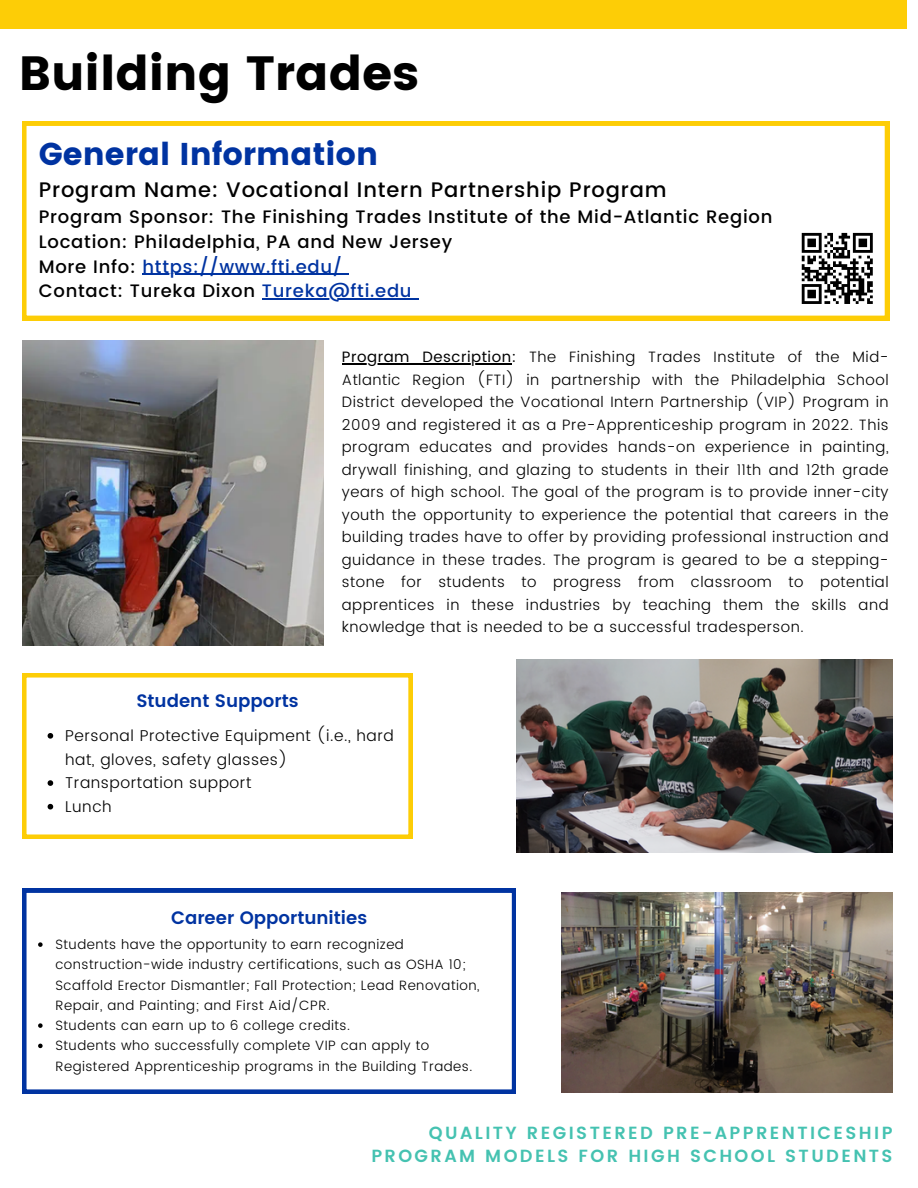
<style>
.page{position:relative;width:918px;height:1188px;background:#fff}
.page>*{position:absolute;margin:0;border:0;box-sizing:border-box;transform-origin:0 0}
.t1{font:48px "Poppins";color:#000}
.t2{font:31.5px "Poppins";color:#0033a1}
.t3{font:500 21px "Poppins";letter-spacing:.04em;color:#000}
.t4{font:500 18px/24.8px "Poppins";letter-spacing:.04em;color:#000}
.t5{font:600 18px "Poppins";color:#0033a1}
.t6{font:600 17.55px/23.7px "Poppins";letter-spacing:.135em;color:#45c2b1;text-align:right}
.t7{font:300 15.6px/23.7px "Poppins";letter-spacing:.035em;color:#000}
.t8{font:300 15px/22.5px "Poppins";letter-spacing:.035em;color:#000;text-align:justify}
.t9{font:300 13.5px/20.2px "Poppins";letter-spacing:.035em;color:#000}
.s1{color:#0033a1}
.s2{font-weight:400}
</style>
<div class="page">
<div style="left:0;top:0;width:907px;height:29px;background:#fdcd06"></div>
<svg style="left:22px;top:121px;width:867px;height:199px"></svg>
<svg style="left:22px;top:673px;width:390px;height:166px"></svg>
<svg style="left:48px;top:733px;width:5px;height:6px"></svg>
<svg style="left:48px;top:780px;width:5px;height:6px"></svg>
<svg style="left:48px;top:804px;width:5px;height:6px"></svg>
<img style="left:22px;top:340px;width:302px;height:305px">
<svg style="left:22px;top:888px;width:494px;height:206px"></svg>
<svg style="left:38px;top:942px;width:5px;height:5px"></svg>
<svg style="left:38px;top:1023px;width:5px;height:5px"></svg>
<svg style="left:38px;top:1044px;width:5px;height:4px"></svg>
<img style="left:562px;top:893px;width:330px;height:200px">
<img style="left:516px;top:659px;width:376px;height:194px">
<hr style="left:342px;top:363px;width:170px;height:2px;background:#000">
<hr style="left:143px;top:274px;width:200px;height:1px;background:#0033a1">
<hr style="left:262px;top:299px;width:150px;height:1px;background:#0033a1">
<div style="left:796px;top:227px;width:82px;height:83px;background:#fff"></div>
<svg style="left:802px;top:233px;width:71px;height:71px"></svg>
<p class="t1" style="left:19px;top:46px;width:402px">Building Trades</p>
<p class="t2" style="left:39px;top:135px;width:341px">General Information</p>
<p class="t3" style="left:39px;top:178px;width:629px">Program Name: Vocational Intern Partnership Program</p>
<p class="t4" style="left:39px;top:205px;width:735px">Program Sponsor: The Finishing Trades Institute of the Mid-Atlantic Region<br>Location: Philadelphia, PA and New Jersey<br>More Info: <span class="s1">https://www.fti.edu/</span></p>
<p class="t4" style="left:39px;top:279px;width:374px">Contact: Tureka Dixon <span class="s1">Tureka@fti.edu</span></p>
<h4 class="t8" style="left:342px;top:346px;width:548px"><span class="s2">Program Description:</span> The Finishing Trades Institute of the Mid-Atlantic Region (FTI) in partnership with the Philadelphia School District developed the Vocational Intern Partnership (VIP) Program in 2009 and registered it as a Pre-Apprenticeship program in 2022. This program educates and provides hands-on experience in painting, drywall finishing, and glazing to students in their 11th and 12th grade years of high school. The goal of the program is to provide inner-city youth the opportunity to experience the potential that careers in the building trades have to offer by providing professional instruction and guidance in these trades. The program is geared to be a stepping&shy;stone for students to progress from classroom to potential apprentices in these industries by teaching them the skills and knowledge that is needed to be a successful tradesperson.</h4>
<h1 class="t5" style="left:136px;top:690px;width:164px">Student Supports</h1>
<h2 class="t7" style="left:65px;top:724px;width:330px">Personal Protective Equipment (i.e., hard hat, gloves, safety glasses)</h2>
<h4 class="t7" style="left:65px;top:771px;width:188px">Transportation support</h4>
<p class="t7" style="left:65px;top:795px;width:48px">Lunch</p>
<h5 class="t5" style="left:171px;top:907px;width:197px">Career Opportunities</h5>
<h4 class="t9" style="left:55px;top:934px;width:426px">Students have the opportunity to earn recognized construction-wide industry certifications, such as OSHA 10; Scaffold Erector Dismantler; Fall Protection; Lead Renovation, Repair, and Painting; and First Aid/CPR.</h4>
<p class="t9" style="left:55px;top:1015px;width:296px">Students can earn up to 6 college credits.</p>
<p class="t9" style="left:55px;top:1036px;width:418px">Students who successfully complete VIP can apply to<br>Registered Apprenticeship programs in the Building Trades.</p>
<p class="t6" style="left:371px;top:1121px;width:523px">QUALITY REGISTERED PRE-APPRENTICESHIP<br>PROGRAM MODELS FOR HIGH SCHOOL STUDENTS</p>
</div>
